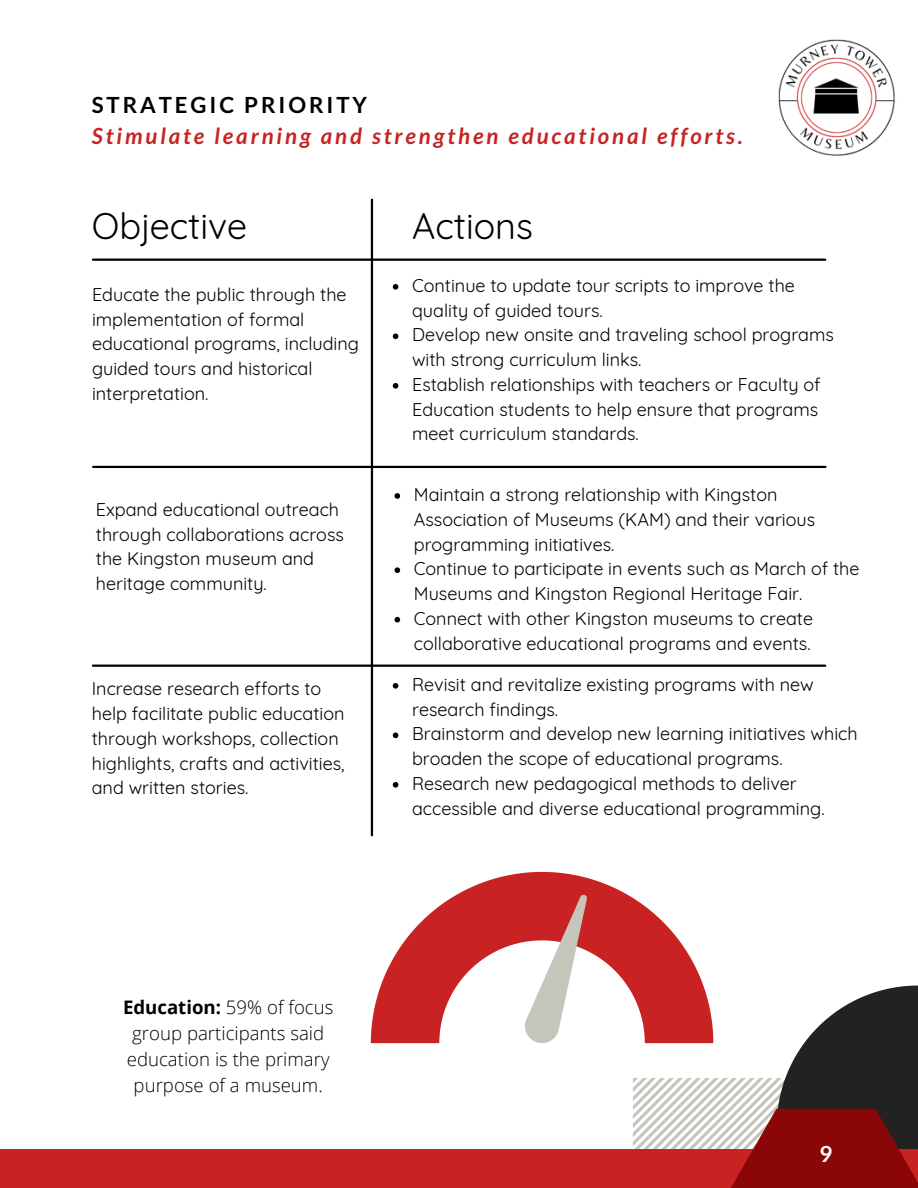
<style>
.page{position:relative;width:918px;height:1188px;background:#fff}
.page>*{position:absolute;margin:0;border:0;box-sizing:border-box;transform-origin:0 0}
.t1{font:36px "Quicksand";color:#000}
.t2{font:700 22.5px "Lato";color:#fff}
.t3{font:italic 700 22.2px "Lato";letter-spacing:.13em;color:#c82222}
.t4{font:700 22.2px "Lato";letter-spacing:.13em;color:#000}
.t5{font:300 18.6px/26px "Open Sans";color:#000;text-align:center}
.t6{font:18px/24.8px "Quicksand";color:#000}
.s1{font-weight:700}
</style>
<div class="page">
<div style="left:0;top:1150px;width:918px;height:38px;background:#c82222"></div>
<svg style="left:633px;top:986px;width:285px;height:202px"></svg>
<img style="left:778px;top:39px;width:117px;height:117px">
<hr style="left:93px;top:259px;width:732px;height:2px;background:#000">
<hr style="left:371px;top:200px;width:2px;height:635px;background:#000">
<svg style="left:393px;top:284px;width:5px;height:6px"></svg>
<svg style="left:393px;top:333px;width:5px;height:6px"></svg>
<svg style="left:393px;top:383px;width:5px;height:6px"></svg>
<hr style="left:93px;top:466px;width:733px;height:2px;background:#000">
<svg style="left:395px;top:493px;width:5px;height:6px"></svg>
<svg style="left:395px;top:567px;width:5px;height:6px"></svg>
<svg style="left:395px;top:617px;width:5px;height:6px"></svg>
<hr style="left:93px;top:665px;width:732px;height:2px;background:#000">
<svg style="left:393px;top:683px;width:5px;height:6px"></svg>
<svg style="left:393px;top:733px;width:5px;height:5px"></svg>
<svg style="left:393px;top:782px;width:5px;height:6px"></svg>
<svg style="left:371px;top:872px;width:342px;height:171px;fill:#c82222"></svg>
<svg style="left:525px;top:895px;width:62px;height:148px"></svg>
<p class="t4" style="left:92px;top:91px;width:277px">STRATEGIC PRIORITY</p>
<p class="t3" style="left:92px;top:122px;width:653px">Stimulate learning and strengthen educational efforts.</p>
<p class="t1" style="left:92px;top:203px;width:157px">Objective</p>
<p class="t1" style="left:412px;top:203px;width:122px">Actions</p>
<p class="t6" style="left:92px;top:282px;width:268px">Educate the public through the implementation of formal educational programs, including guided tours and historical interpretation.</p>
<p class="t6" style="left:412px;top:273px;width:384px">Continue to update tour scripts to improve the quality of guided tours.</p>
<p class="t6" style="left:412px;top:322px;width:423px">Develop new onsite and traveling school programs with strong curriculum links.</p>
<p class="t6" style="left:412px;top:372px;width:410px">Establish relationships with teachers or Faculty of<br>Education students to help ensure that programs meet curriculum standards.</p>
<p class="t6" style="left:96px;top:497px;width:249px">Expand educational outreach through collaborations across the Kingston museum and heritage community.</p>
<p class="t6" style="left:414px;top:482px;width:403px">Maintain a strong relationship with Kingston<br>Association of Museums (KAM) and their various programming initiatives.</p>
<p class="t6" style="left:414px;top:556px;width:447px">Continue to participate in events such as March of the<br>Museums and Kingston Regional Heritage Fair.</p>
<p class="t6" style="left:414px;top:606px;width:401px">Connect with other Kingston museums to create collaborative educational programs and events.</p>
<p class="t6" style="left:92px;top:676px;width:254px">Increase research efforts to help facilitate public education through workshops, collection highlights, crafts and activities, and written stories.</p>
<p class="t6" style="left:412px;top:672px;width:403px">Revisit and revitalize existing programs with new research findings.</p>
<p class="t6" style="left:412px;top:721px;width:447px">Brainstorm and develop new learning initiatives which broaden the scope of educational programs.</p>
<p class="t6" style="left:412px;top:771px;width:414px">Research new pedagogical methods to deliver accessible and diverse educational programming.</p>
<p class="t5" style="left:123px;top:993px;width:212px"><span class="s1">Education:</span> 59% of focus group participants said education is the primary purpose of a museum.</p>
<p class="t2" style="left:820px;top:1140px;width:15px">9</p>
</div>
